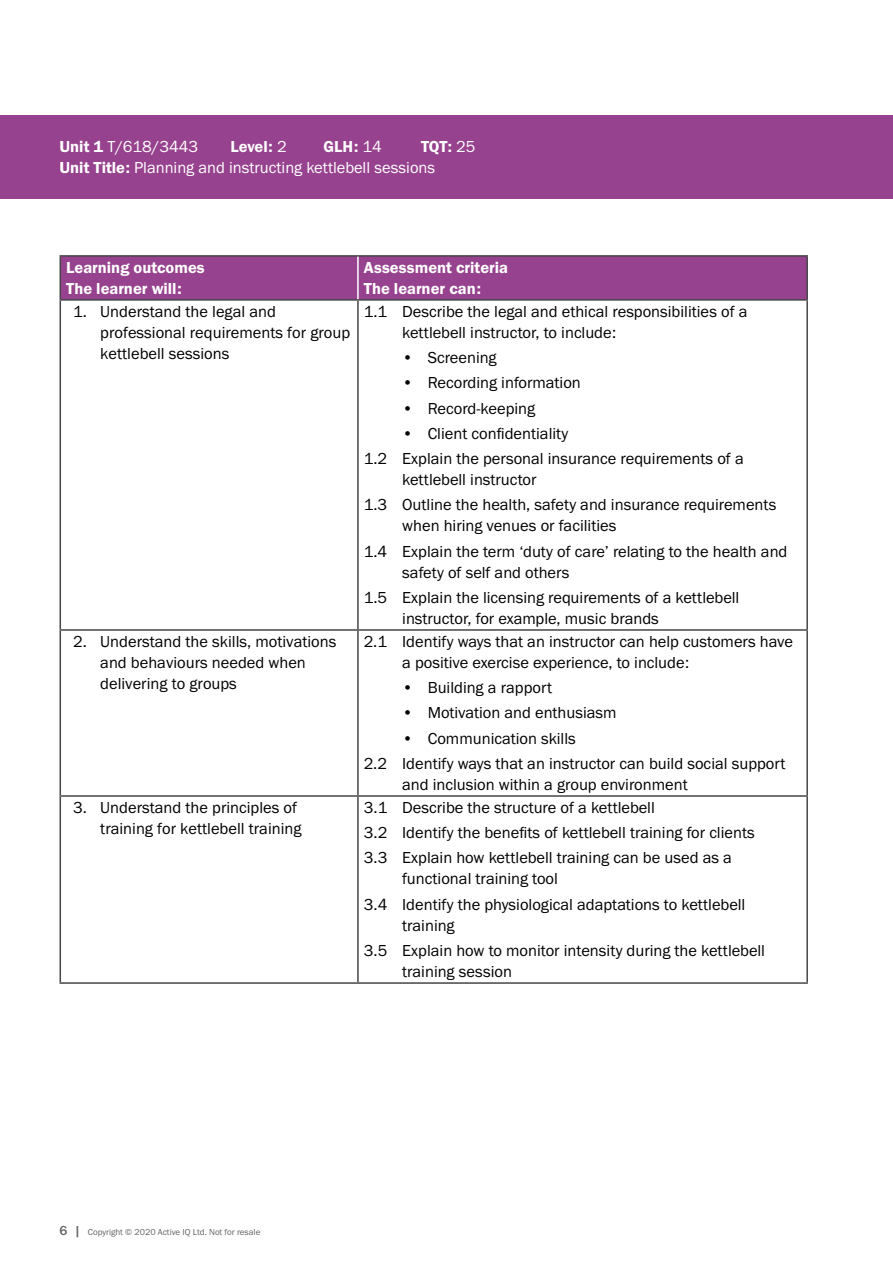
<style>
.page{position:relative;width:893px;height:1263px;background:#fff}
.page>*{position:absolute;margin:0;border:0;box-sizing:border-box;transform-origin:0 0}
.t1{font:16.5px/25.2px "Franklin Gothic URW Boo";color:#000}
.t2{font:16.5px/21px "Franklin Gothic URW Dem";color:#fff}
.t3{font:16.5px "Franklin Gothic URW Boo";color:#fff}
.t4{font:9px "Franklin Gothic URW Boo";color:#616264}
.s1{font-family:"Franklin Gothic URW Dem"}
.s2{font-family:"Franklin Gothic URW Boo"}
.s3{font-family:"Franklin Gothic URW";font-weight:500;font-size:13.5px}
</style>
<div class="page">
<div style="left:0;top:115px;width:893px;height:84px;background:#97428e"></div>
<div style="left:61px;top:257px;width:745px;height:42px;background:#97428e"></div>
<hr style="left:60px;top:255px;width:298px;height:2px;background:#464547">
<hr style="left:60px;top:257px;width:1px;height:42px;background:#464547">
<hr style="left:358px;top:255px;width:450px;height:2px;background:#464547">
<hr style="left:806px;top:257px;width:2px;height:42px;background:#464547">
<hr style="left:60px;top:299px;width:298px;height:2px;background:#464547">
<hr style="left:60px;top:301px;width:1px;height:328px;background:#464547">
<hr style="left:358px;top:299px;width:450px;height:2px;background:#464547">
<hr style="left:357px;top:301px;width:2px;height:328px;background:#464547">
<hr style="left:806px;top:301px;width:2px;height:328px;background:#464547">
<hr style="left:60px;top:629px;width:298px;height:2px;background:#464547">
<hr style="left:60px;top:631px;width:1px;height:164px;background:#464547">
<hr style="left:358px;top:629px;width:450px;height:2px;background:#464547">
<hr style="left:357px;top:631px;width:2px;height:164px;background:#464547">
<hr style="left:806px;top:631px;width:2px;height:164px;background:#464547">
<hr style="left:60px;top:795px;width:298px;height:2px;background:#464547">
<hr style="left:60px;top:797px;width:1px;height:185px;background:#464547">
<hr style="left:358px;top:795px;width:450px;height:2px;background:#464547">
<hr style="left:357px;top:797px;width:2px;height:185px;background:#464547">
<hr style="left:806px;top:797px;width:2px;height:185px;background:#464547">
<hr style="left:60px;top:982px;width:298px;height:2px;background:#464547">
<hr style="left:358px;top:982px;width:450px;height:2px;background:#464547">
<hr style="left:357px;top:257px;width:2px;height:42px;background:#fff">
<p class="t3" style="left:59px;top:136px;width:140px"><span class="s1">Unit 1</span> T/618/3443</p>
<p class="t2" style="left:231px;top:135px;width:58px">Level: <span class="s2">2</span></p>
<p class="t2" style="left:323px;top:135px;width:60px">GLH: <span class="s2">14</span></p>
<p class="t2" style="left:421px;top:135px;width:56px">TQT: <span class="s2">25</span></p>
<p class="t3" style="left:59px;top:157px;width:377px"><span class="s1">Unit Title:</span> Planning and instructing kettlebell sessions</p>
<p class="t2" style="left:66px;top:257px;width:140px">Learning outcomes<br>The learner will:</p>
<p class="t2" style="left:364px;top:257px;width:146px">Assessment criteria<br>The learner can:</p>
<p class="t1" style="left:100px;top:301px;width:251px;line-height:21px;text-indent:-27px">1. Understand the legal and professional requirements for group kettlebell sessions</p>
<p class="t1" style="left:402px;top:301px;width:347px;line-height:21px;text-indent:-38px">1.1 Describe the legal and ethical responsibilities of a kettlebell instructor, to include:</p>
<p class="t1" style="left:402px;top:345px;width:96px">• Screening</p>
<p class="t1" style="left:402px;top:370px;width:180px">• Recording information</p>
<p class="t1" style="left:402px;top:395px;width:134px">• Record-keeping</p>
<p class="t1" style="left:364px;top:420px;width:381px;text-indent:38px">• Client confidentiality<br>1.2 Explain the personal insurance requirements of a</p>
<p class="t1" style="left:364px;top:467px;width:414px;text-indent:38px">kettlebell instructor<br>1.3 Outline the health, safety and insurance requirements</p>
<p class="t1" style="left:364px;top:513px;width:425px;text-indent:38px">when hiring venues or facilities<br>1.4 Explain the term ‘duty of care’ relating to the health and</p>
<p class="t1" style="left:364px;top:559px;width:377px;text-indent:38px">safety of self and others<br>1.5 Explain the licensing requirements of a kettlebell</p>
<p class="t1" style="left:402px;top:605px;width:258px">instructor, for example, music brands</p>
<p class="t1" style="left:100px;top:631px;width:238px;line-height:21px;text-indent:-27px">2. Understand the skills, motivations and behaviours needed when delivering to groups</p>
<p class="t1" style="left:402px;top:631px;width:392px;line-height:21px;text-indent:-38px">2.1 Identify ways that an instructor can help customers have a positive exercise experience, to include:</p>
<p class="t1" style="left:402px;top:675px;width:151px">• Building a rapport</p>
<p class="t1" style="left:402px;top:700px;width:216px">• Motivation and enthusiasm</p>
<p class="t1" style="left:364px;top:725px;width:423px;text-indent:38px">• Communication skills<br>2.2 Identify ways that an instructor can build social support</p>
<p class="t1" style="left:402px;top:771px;width:287px">and inclusion within a group environment</p>
<p class="t1" style="left:73px;top:797px;width:230px;line-height:21px;text-align:right">3. Understand the principles of training for kettlebell training</p>
<p class="t1" style="left:364px;top:794px;width:393px">3.1 Describe the structure of a kettlebell<br>3.2 Identify the benefits of kettlebell training for clients<br>3.3 Explain how kettlebell training can be used as a</p>
<p class="t1" style="left:364px;top:866px;width:383px;text-indent:38px">functional training tool<br>3.4 Identify the physiological adaptations to kettlebell</p>
<p class="t1" style="left:364px;top:912px;width:403px;text-indent:38px">training<br>3.5 Explain how to monitor intensity during the kettlebell</p>
<p class="t1" style="left:402px;top:958px;width:111px">training session</p>
<p class="t4" style="left:60px;top:1226px;width:202px"><span class="s3">6 |</span> Copyright © 2020 Active IQ Ltd. Not for resale</p>
</div>
